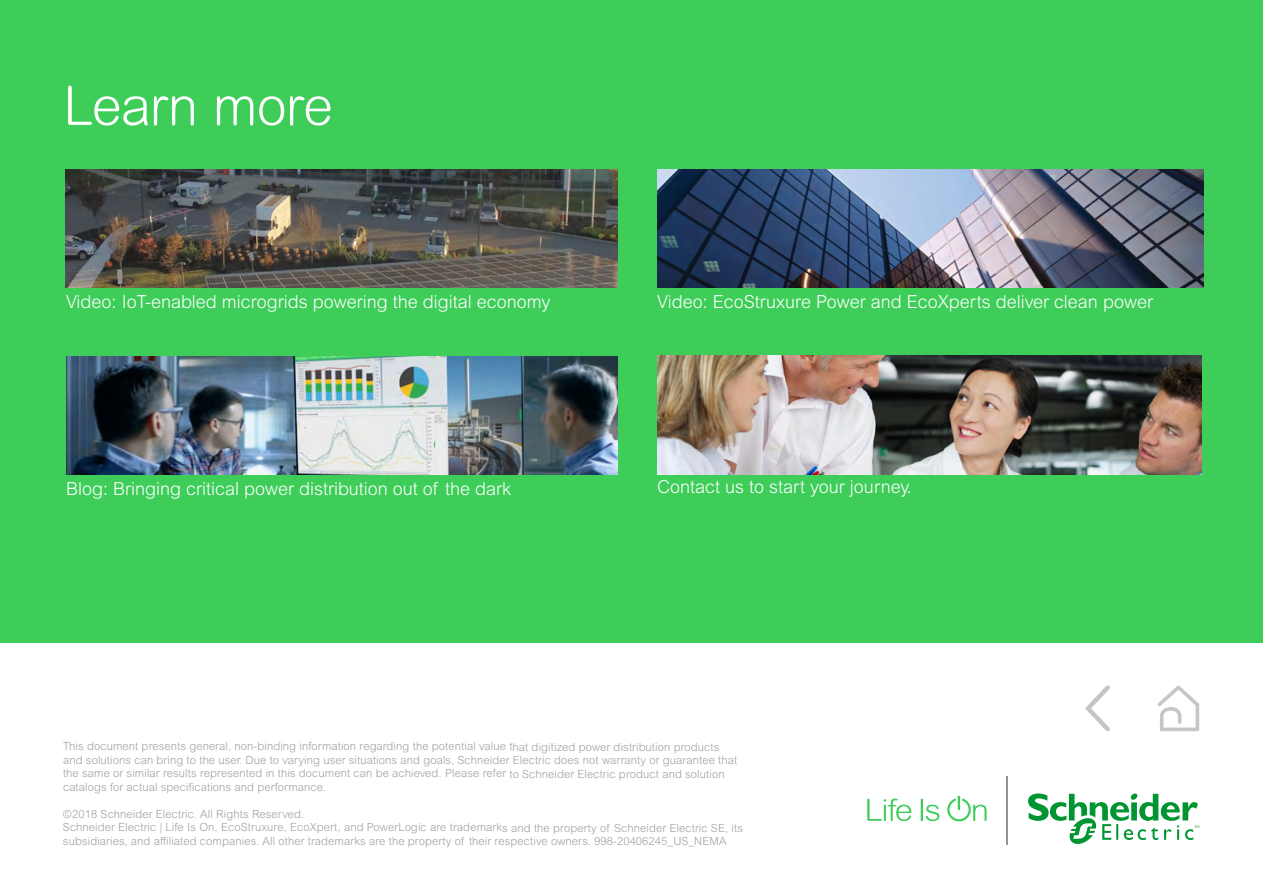
<style>
.page{position:relative;width:1263px;height:893px;background:#fff}
.page>*{position:absolute;margin:0;border:0;box-sizing:border-box;transform-origin:0 0}
.t1{font:300 54px "Arial Rounded MT Pro";letter-spacing:-.015em;color:#fff}
.t2{font:300 18px "Arial MT Std";color:#fff}
.t3{font:300 11.25px/13.5px "Arial Rounded MT Pro";letter-spacing:.01em;color:#9fa0a4}
</style>
<div class="page">
<div style="left:0;top:0;width:1263px;height:642px;background:#3dcd58"></div>
<svg style="left:867px;top:799px;width:44px;height:22px"></svg>
<svg style="left:921px;top:799px;width:18px;height:22px"></svg>
<svg style="left:947px;top:796px;width:39px;height:25px"></svg>
<hr style="left:1007px;top:776px;width:1px;height:69px;background:#939598">
<svg style="left:1028px;top:793px;width:171px;height:51px"></svg>
<img style="left:657px;top:170px;width:546px;height:117px">
<img style="left:657px;top:355px;width:544px;height:119px">
<img style="left:66px;top:356px;width:552px;height:118px">
<img style="left:66px;top:170px;width:552px;height:117px">
<svg style="left:1157px;top:685px;width:42px;height:46px"></svg>
<svg style="left:1085px;top:685px;width:25px;height:47px"></svg>
<h1 class="t1" style="left:63px;top:75px;width:271px">Learn more</h1>
<h2 class="t2" style="left:66px;top:291px;width:486px">Video: IoT-enabled microgrids powering the digital economy</h2>
<h2 class="t2" style="left:66px;top:478px;width:447px">Blog: Bringing critical power distribution out of the dark</h2>
<h2 class="t2" style="left:657px;top:291px;width:497px">Video: EcoStruxure Power and EcoXperts deliver clean power</h2>
<h2 class="t2" style="left:657px;top:476px;width:256px">Contact us to start your journey.</h2>
<p class="t3" style="left:63px;top:740px;width:676px">This document presents general, non-binding information regarding the potential value that digitized power distribution products and solutions can bring to the user. Due to varying user situations and goals, Schneider Electric does not warranty or guarantee that the same or similar results represented in this document can be achieved. Please refer to Schneider Electric product and solution catalogs for actual specifications and performance.</p>
<p class="t3" style="left:63px;top:807px;width:681px">©2018 Schneider Electric. All Rights Reserved.<br>Schneider Electric | Life Is On, EcoStruxure, EcoXpert, and PowerLogic are trademarks and the property of Schneider Electric SE, its subsidiaries, and affiliated companies. All other trademarks are the property of their respective owners. 998-20406245_US_NEMA</p>
</div>
